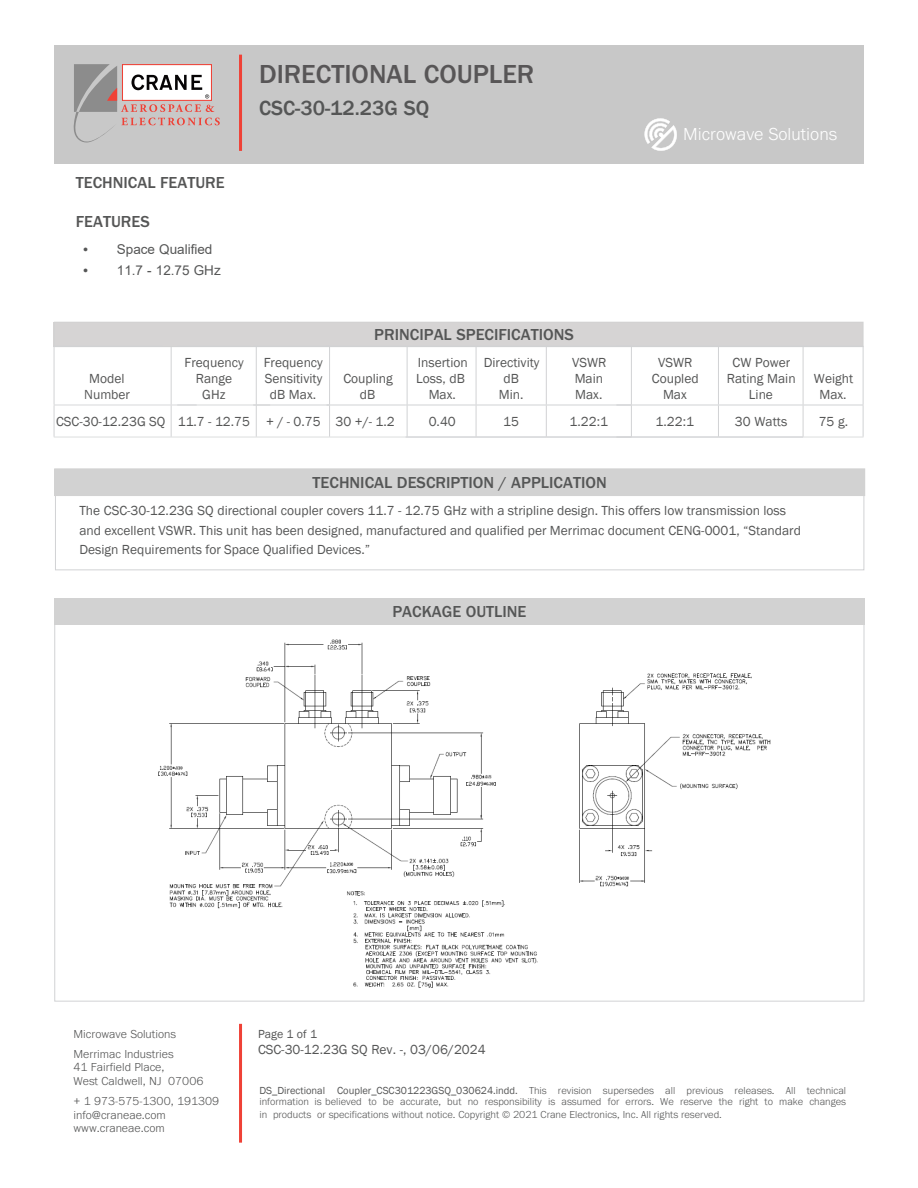
<style>
.page{position:relative;width:918px;height:1188px;background:#fff}
.page>*{position:absolute;margin:0;border:0;box-sizing:border-box;transform-origin:0 0}
.Crane_A_E_top_of_pag{font:500 27px "Franklin Gothic URW";color:#585657}
.Crane_A_E_top_of_pag-2{font:500 21px "Franklin Gothic";color:#555656}
.t1{font:300 18px "Franklin Gothic URW";color:#fff}
.Table_Sub_Text{font:500 16.5px "Franklin Gothic URW";color:#555656}
.Bullets_Head{font:500 16.5px "Franklin Gothic URW";color:#555656}
.Text_text{font:13.5px/19.5px "Franklin Gothic";color:#555656}
.Table_Sub_Text-2{font:13.5px/16.2px "Franklin Gothic";color:#555656}
.Disclaim{font:13.5px "Franklin Gothic";color:#555656}
.t2{font:13.5px "Arial";color:#555656}
.t3{font:300 12px/13.5px "Franklin Gothic URW";color:#555656}
.Disclaim-2{font:12px "Franklin Gothic";color:#555656}
.Disclaim-3{font:300 10.5px/12px "Franklin Gothic URW";color:#555656;text-align:justify}
.s1{font-family:"Franklin Gothic URW";font-weight:300}
.s2{font-family:"Franklin Gothic";font-weight:400}
</style>
<div class="page">
<div style="left:54px;top:598px;width:810px;height:26px;background:#d2d2d2"></div>
<div style="left:55px;top:495px;width:809px;height:75px;border:1px solid #d1d2d4"></div>
<div style="left:55px;top:469px;width:810px;height:27px;background:#d2d2d2"></div>
<div style="left:54px;top:322px;width:809px;height:25px;background:#d6d4d4"></div>
<hr style="left:54px;top:405px;width:1px;height:32px;background:#d1d2d4">
<hr style="left:171px;top:405px;width:1px;height:32px;background:#d1d2d4">
<hr style="left:256px;top:405px;width:1px;height:32px;background:#d1d2d4">
<hr style="left:329px;top:405px;width:1px;height:32px;background:#d1d2d4">
<hr style="left:407px;top:405px;width:1px;height:32px;background:#d1d2d4">
<hr style="left:476px;top:405px;width:1px;height:32px;background:#d1d2d4">
<hr style="left:546px;top:405px;width:1px;height:32px;background:#d1d2d4">
<hr style="left:631px;top:405px;width:1px;height:32px;background:#d1d2d4">
<hr style="left:718px;top:405px;width:1px;height:32px;background:#d1d2d4">
<hr style="left:803px;top:405px;width:1px;height:32px;background:#d1d2d4">
<hr style="left:863px;top:405px;width:1px;height:32px;background:#d1d2d4">
<hr style="left:54px;top:436px;width:810px;height:2px;background:#d1d2d4">
<hr style="left:54px;top:346px;width:108px;height:1px;background:#d1d2d4">
<hr style="left:54px;top:347px;width:1px;height:58px;background:#d1d2d4">
<hr style="left:177px;top:346px;width:73px;height:1px;background:#d1d2d4">
<hr style="left:171px;top:347px;width:1px;height:58px;background:#d1d2d4">
<hr style="left:253px;top:346px;width:77px;height:1px;background:#d1d2d4">
<hr style="left:256px;top:347px;width:1px;height:58px;background:#d1d2d4">
<hr style="left:327px;top:346px;width:79px;height:1px;background:#d1d2d4">
<hr style="left:329px;top:347px;width:1px;height:58px;background:#d1d2d4">
<hr style="left:406px;top:346px;width:70px;height:1px;background:#d1d2d4">
<hr style="left:407px;top:347px;width:1px;height:58px;background:#d1d2d4">
<hr style="left:476px;top:346px;width:70px;height:1px;background:#d1d2d4">
<hr style="left:476px;top:347px;width:1px;height:58px;background:#d1d2d4">
<hr style="left:546px;top:346px;width:85px;height:1px;background:#d1d2d4">
<hr style="left:546px;top:347px;width:1px;height:58px;background:#d1d2d4">
<hr style="left:616px;top:346px;width:102px;height:1px;background:#d1d2d4">
<hr style="left:631px;top:347px;width:1px;height:58px;background:#d1d2d4">
<hr style="left:718px;top:346px;width:85px;height:1px;background:#d1d2d4">
<hr style="left:718px;top:347px;width:1px;height:58px;background:#d1d2d4">
<hr style="left:803px;top:346px;width:60px;height:1px;background:#d1d2d4">
<hr style="left:803px;top:347px;width:1px;height:58px;background:#d1d2d4">
<hr style="left:863px;top:347px;width:1px;height:58px;background:#d1d2d4">
<hr style="left:54px;top:405px;width:143px;height:1px;background:#d1d2d4">
<hr style="left:177px;top:405px;width:93px;height:1px;background:#d1d2d4">
<hr style="left:253px;top:405px;width:77px;height:1px;background:#d1d2d4">
<hr style="left:327px;top:405px;width:79px;height:1px;background:#d1d2d4">
<hr style="left:406px;top:405px;width:70px;height:1px;background:#d1d2d4">
<hr style="left:476px;top:405px;width:70px;height:1px;background:#d1d2d4">
<hr style="left:546px;top:405px;width:85px;height:1px;background:#d1d2d4">
<hr style="left:616px;top:405px;width:102px;height:1px;background:#d1d2d4">
<hr style="left:718px;top:405px;width:85px;height:1px;background:#d1d2d4">
<hr style="left:803px;top:405px;width:60px;height:1px;background:#d1d2d4">
<div style="left:54px;top:45px;width:810px;height:119px;background:#c8c8c8"></div>
<svg style="left:73px;top:64px;width:147px;height:79px"></svg>
<hr style="left:239px;top:55px;width:3px;height:96px;background:#ef4136">
<hr style="left:239px;top:1024px;width:3px;height:119px;background:#ef4136">
<svg style="left:644px;top:118px;width:33px;height:33px"></svg>
<img style="left:158px;top:639px;width:613px;height:349px">
<p class="Crane_A_E_top_of_pag" style="left:259px;top:58px;width:277px">DIRECTIONAL COUPLER</p>
<p class="Crane_A_E_top_of_pag-2" style="left:259px;top:95px;width:172px">CSC-30-12.23G SQ</p>
<p class="Bullets_Head" style="left:76px;top:172px;width:150px">TECHNICAL FEATURE</p>
<p class="Bullets_Head" style="left:76px;top:211px;width:75px">FEATURES</p>
<p class="t2" style="left:81px;top:240px;width:133px"><span class="s1">•</span> Space Qualified</p>
<p class="t2" style="left:81px;top:261px;width:141px"><span class="s1">•</span> 11.7 - 12.75 GHz</p>
<p class="Table_Sub_Text-2" style="left:89px;top:371px;width:37px">Model</p>
<p class="Table_Sub_Text-2" style="left:84px;top:387px;width:47px">Number</p>
<p class="Table_Sub_Text-2" style="left:185px;top:355px;width:61px">Frequency</p>
<p class="Table_Sub_Text-2" style="left:196px;top:371px;width:38px">Range</p>
<p class="Table_Sub_Text-2" style="left:202px;top:387px;width:25px">GHz</p>
<p class="Table_Sub_Text-2" style="left:264px;top:355px;width:61px">Frequency<br>Sensitivity</p>
<p class="Table_Sub_Text-2" style="left:270px;top:387px;width:48px">dB Max.</p>
<p class="Table_Sub_Text" style="left:374px;top:324px;width:201px">PRINCIPAL SPECIFICATIONS</p>
<p class="Table_Sub_Text-2" style="left:343px;top:371px;width:51px">Coupling</p>
<p class="Table_Sub_Text-2" style="left:360px;top:387px;width:17px">dB</p>
<p class="Table_Sub_Text-2" style="left:418px;top:355px;width:52px">Insertion</p>
<p class="Table_Sub_Text-2" style="left:416px;top:371px;width:50px">Loss, dB</p>
<p class="Table_Sub_Text-2" style="left:429px;top:387px;width:29px">Max.</p>
<p class="Table_Sub_Text-2" style="left:484px;top:355px;width:57px">Directivity</p>
<p class="Table_Sub_Text-2" style="left:503px;top:371px;width:17px">dB</p>
<p class="Table_Sub_Text-2" style="left:499px;top:387px;width:26px">Min.</p>
<p class="Table_Sub_Text-2" style="left:572px;top:355px;width:36px">VSWR</p>
<p class="Table_Sub_Text-2" style="left:575px;top:371px;width:30px">Main</p>
<p class="Table_Sub_Text-2" style="left:575px;top:387px;width:29px">Max.</p>
<h3 class="t1" style="left:683px;top:123px;width:155px">Microwave Solutions</h3>
<p class="Table_Sub_Text-2" style="left:658px;top:355px;width:36px">VSWR</p>
<p class="Table_Sub_Text-2" style="left:652px;top:371px;width:48px">Coupled</p>
<p class="Table_Sub_Text-2" style="left:663px;top:387px;width:25px">Max</p>
<p class="Table_Sub_Text-2" style="left:733px;top:355px;width:59px">CW Power</p>
<p class="Table_Sub_Text-2" style="left:727px;top:371px;width:70px">Rating Main</p>
<p class="Table_Sub_Text-2" style="left:749px;top:387px;width:26px">Line</p>
<p class="Table_Sub_Text-2" style="left:814px;top:371px;width:41px">Weight</p>
<p class="Table_Sub_Text-2" style="left:819px;top:387px;width:29px">Max.</p>
<p class="Table_Sub_Text-2" style="left:56px;top:414px;width:195px">CSC-30-12.23G SQ 11.7 - 12.75</p>
<p class="Table_Sub_Text-2" style="left:266px;top:414px;width:56px">+ / - 0.75</p>
<p class="Table_Sub_Text-2" style="left:336px;top:414px;width:61px">30 +/- 1.2</p>
<p class="Table_Sub_Text-2" style="left:429px;top:413px;width:29px">0.40</p>
<p class="Table_Sub_Text-2" style="left:503px;top:414px;width:17px">15</p>
<p class="Table_Sub_Text-2" style="left:570px;top:414px;width:40px">1.22:1</p>
<p class="Table_Sub_Text-2" style="left:656px;top:414px;width:40px">1.22:1</p>
<p class="Table_Sub_Text-2" style="left:735px;top:413px;width:54px">30 Watts</p>
<p class="Table_Sub_Text-2" style="left:819px;top:413px;width:31px">75 g.</p>
<p class="Table_Sub_Text" style="left:313px;top:472px;width:296px">TECHNICAL DESCRIPTION / APPLICATION</p>
<p class="Text_text" style="left:79px;top:501px;width:723px">The CSC-30-12.23G SQ directional coupler covers 11.7 - 12.75 GHz with a stripline design. This offers low transmission loss and excellent VSWR. This unit has been designed, manufactured and qualified per Merrimac document CENG-0001, “Standard<br>Design Requirements for Space Qualified Devices.”</p>
<p class="Table_Sub_Text" style="left:392px;top:601px;width:136px">PACKAGE OUTLINE</p>
<p class="t3" style="left:74px;top:1023px;width:104px;line-height:20.2px">Microwave Solutions<br>Merrimac Industries</p>
<p class="t3" style="left:74px;top:1060px;width:131px">41 Fairfield Place,<br>West Caldwell, NJ 07006</p>
<p class="t3" style="left:74px;top:1094px;width:147px">+ 1 973-575-1300, 191309 info@craneae.com www.craneae.com</p>
<p class="Disclaim-2" style="left:258px;top:1026px;width:60px">Page 1 of 1</p>
<p class="Disclaim" style="left:258px;top:1041px;width:229px">CSC-30-12.23G SQ Rev. -, 03/06/2024</p>
<p class="Disclaim-3" style="left:259px;top:1084px;width:588px"><span class="s2">DS_Directional Coupler_CSC301223GSQ_030624.indd.</span> This revision supersedes all previous releases. All technical information is believed to be accurate, but no responsibility is assumed for errors. We reserve the right to make changes in products or specifications without notice. Copyright © 2021 Crane Electronics, Inc. All rights reserved.</p>
</div>
